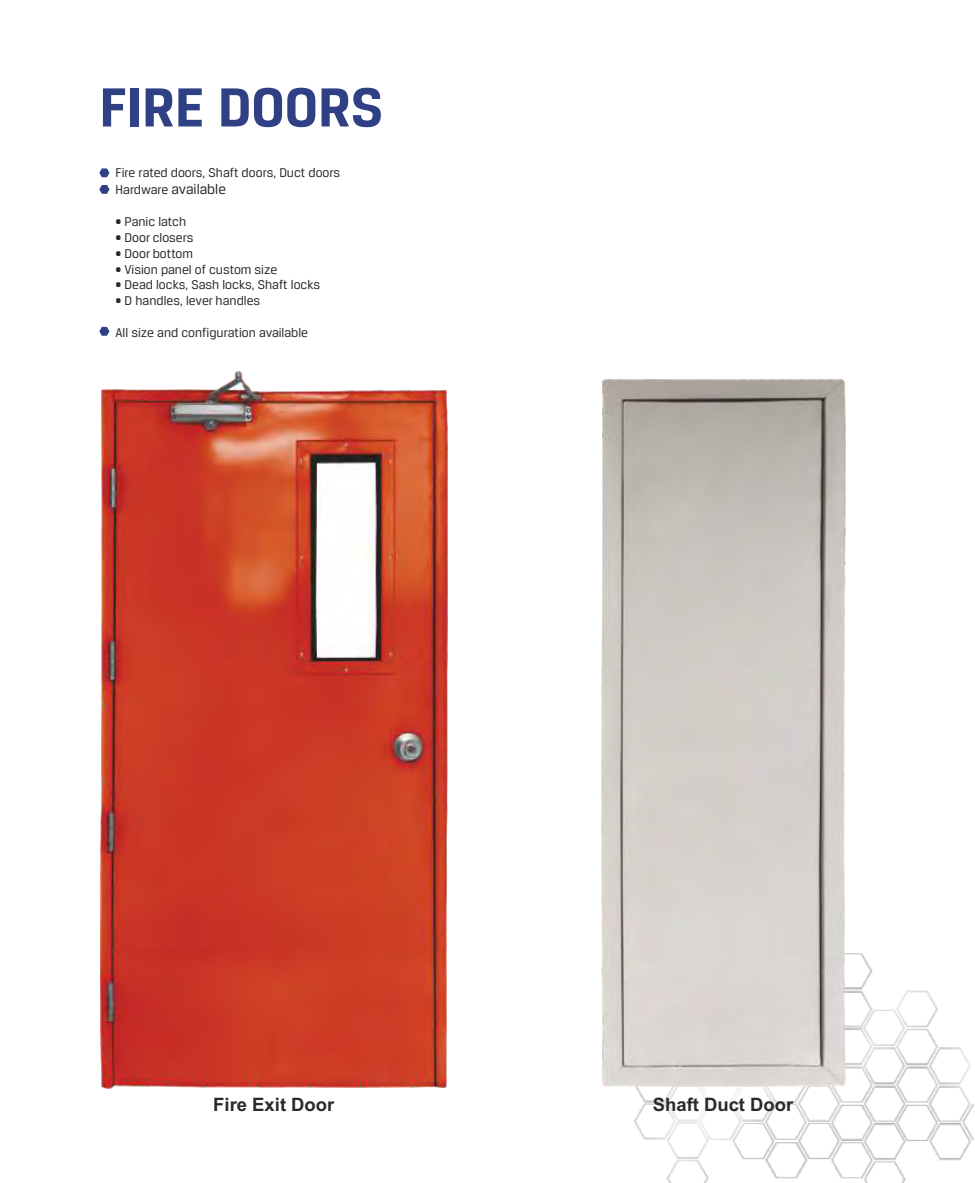
<style>
.page{position:relative;width:975px;height:1183px;background:#fff}
.page>*{position:absolute;margin:0;border:0;box-sizing:border-box;transform-origin:0 0}
.t1{font:700 58.5px "Breuer Text";color:#2f4085}
.t2{font:700 18.45px "Arial";color:#2b2a29}
.t3{font:15px "Breuer Text";color:#2b2a29}
.t4{font:13.5px "Breuer Text";color:#2b2a29}
.s1{font-size:13.5px}
</style>
<div class="page">
<img style="left:634px;top:953px;width:339px;height:229px">
<svg style="left:99px;top:168px;width:10px;height:9px"></svg>
<svg style="left:99px;top:185px;width:10px;height:9px"></svg>
<svg style="left:99px;top:327px;width:10px;height:9px"></svg>
<img style="left:100px;top:372px;width:348px;height:715px">
<img style="left:601px;top:379px;width:244px;height:707px">
<h1 class="t1" style="left:99px;top:83px;width:285px">FIRE DOORS</h1>
<p class="t4" style="left:100px;top:167px;width:241px">• Fire rated doors, Shaft doors, Duct doors</p>
<p class="t3" style="left:116px;top:183px;width:112px"><span class="s1">Hardware</span> available</p>
<p class="t4" style="left:116px;top:216px;width:72px">• Panic latch</p>
<p class="t4" style="left:116px;top:232px;width:79px">• Door closers</p>
<p class="t4" style="left:116px;top:247px;width:79px">• Door bottom</p>
<p class="t4" style="left:116px;top:263px;width:163px">• Vision panel of custom size</p>
<p class="t4" style="left:116px;top:279px;width:206px">• Dead locks, Sash locks, Shaft locks</p>
<p class="t4" style="left:116px;top:295px;width:146px">• D handles, lever handles</p>
<p class="t4" style="left:116px;top:326px;width:194px">All size and configuration available</p>
<h2 class="t2" style="left:213px;top:1097px;width:122px">Fire Exit Door</h2>
<h2 class="t2" style="left:652px;top:1097px;width:142px">Shaft Duct Door</h2>
</div>
